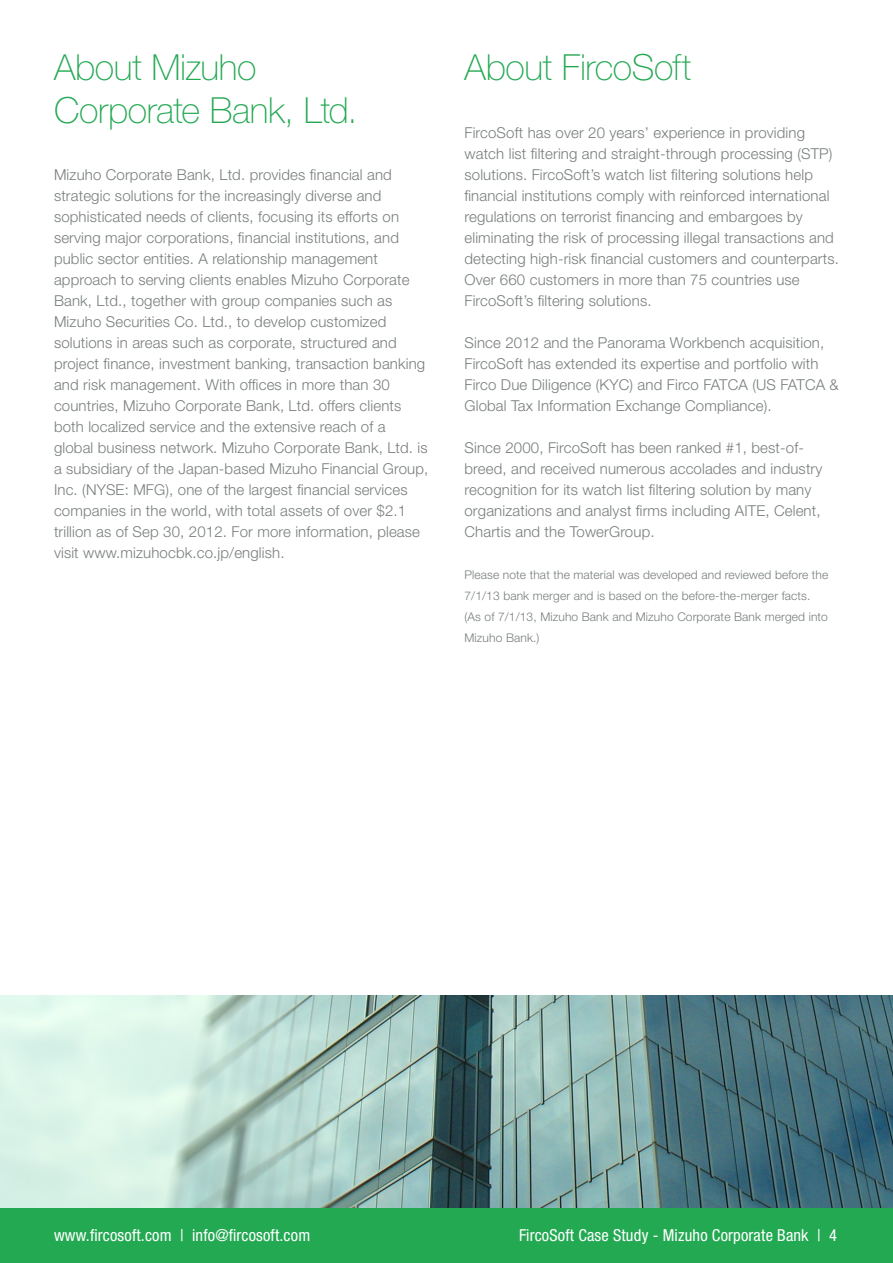
<style>
.page{position:relative;width:893px;height:1263px;background:#fff}
.page>*{position:absolute;margin:0;border:0;box-sizing:border-box;transform-origin:0 0}
.t1{font:100 36px/43.2px "Helvetica Neue LT Std";letter-spacing:-.01em;color:#24a953}
.t2{font:condensed 16.5px "Helvetica Neue LT Std";letter-spacing:.01em;color:#fff}
.t3{font:300 15px/21px "Helvetica Neue LT Std";letter-spacing:.01em;color:#787e7d}
.t4{font:300 12px/21px "Helvetica Neue LT Std";letter-spacing:.01em;color:#787e7d}
</style>
<div class="page">
<div style="left:0;top:1208px;width:893px;height:55px;background:#24a953"></div>
<img style="left:0;top:995px;width:893px;height:213px">
<h3 class="t1" style="left:54px;top:45px;width:305px">About Mizuho<br>Corporate Bank, Ltd.</h3>
<p class="t3" style="left:54px;top:164px;width:376px">Mizuho Corporate Bank, Ltd. provides financial and strategic solutions for the increasingly diverse and sophisticated needs of clients, focusing its efforts on serving major corporations, financial institutions, and public sector entities. A relationship management approach to serving clients enables Mizuho Corporate Bank, Ltd., together with group companies such as Mizuho Securities Co. Ltd., to develop customized solutions in areas such as corporate, structured and project finance, investment banking, transaction banking and risk management. With offices in more than 30 countries, Mizuho Corporate Bank, Ltd. offers clients both localized service and the extensive reach of a global business network. Mizuho Corporate Bank, Ltd. is a subsidiary of the Japan-based Mizuho Financial Group, Inc. (NYSE: MFG), one of the largest financial services companies in the world, with total assets of over $2.1 trillion as of Sep 30, 2012. For more information, please visit www.mizuhocbk.co.jp/english.</p>
<h3 class="t1" style="left:464px;top:45px;width:228px">About FircoSoft</h3>
<p class="t3" style="left:464px;top:122px;width:376px">FircoSoft has over 20 years’ experience in providing watch list filtering and straight-through processing (STP) solutions. FircoSoft’s watch list filtering solutions help financial institutions comply with reinforced international regulations on terrorist financing and embargoes by eliminating the risk of processing illegal transactions and detecting high-risk financial customers and counterparts.<br>Over 660 customers in more than 75 countries use FircoSoft’s filtering solutions.</p>
<p class="t3" style="left:464px;top:332px;width:376px">Since 2012 and the Panorama Workbench acquisition, FircoSoft has extended its expertise and portfolio with Firco Due Diligence (KYC) and Firco FATCA (US FATCA &amp; Global Tax Information Exchange Compliance).</p>
<p class="t3" style="left:464px;top:437px;width:359px">Since 2000, FircoSoft has been ranked #1, best-of&shy;breed, and received numerous accolades and industry recognition for its watch list filtering solution by many organizations and analyst firms including AITE, Celent, Chartis and the TowerGroup.</p>
<p class="t4" style="left:464px;top:564px;width:365px">Please note that the material was developed and reviewed before the 7/1/13 bank merger and is based on the before-the-merger facts. (As of 7/1/13, Mizuho Bank and Mizuho Corporate Bank merged into Mizuho Bank.)</p>
<p class="t2" style="left:54px;top:1225px;width:258px">www.fircosoft.com | info@fircosoft.com</p>
<p class="t2" style="left:519px;top:1225px;width:320px">FircoSoft Case Study - Mizuho Corporate Bank | 4</p>
</div>
